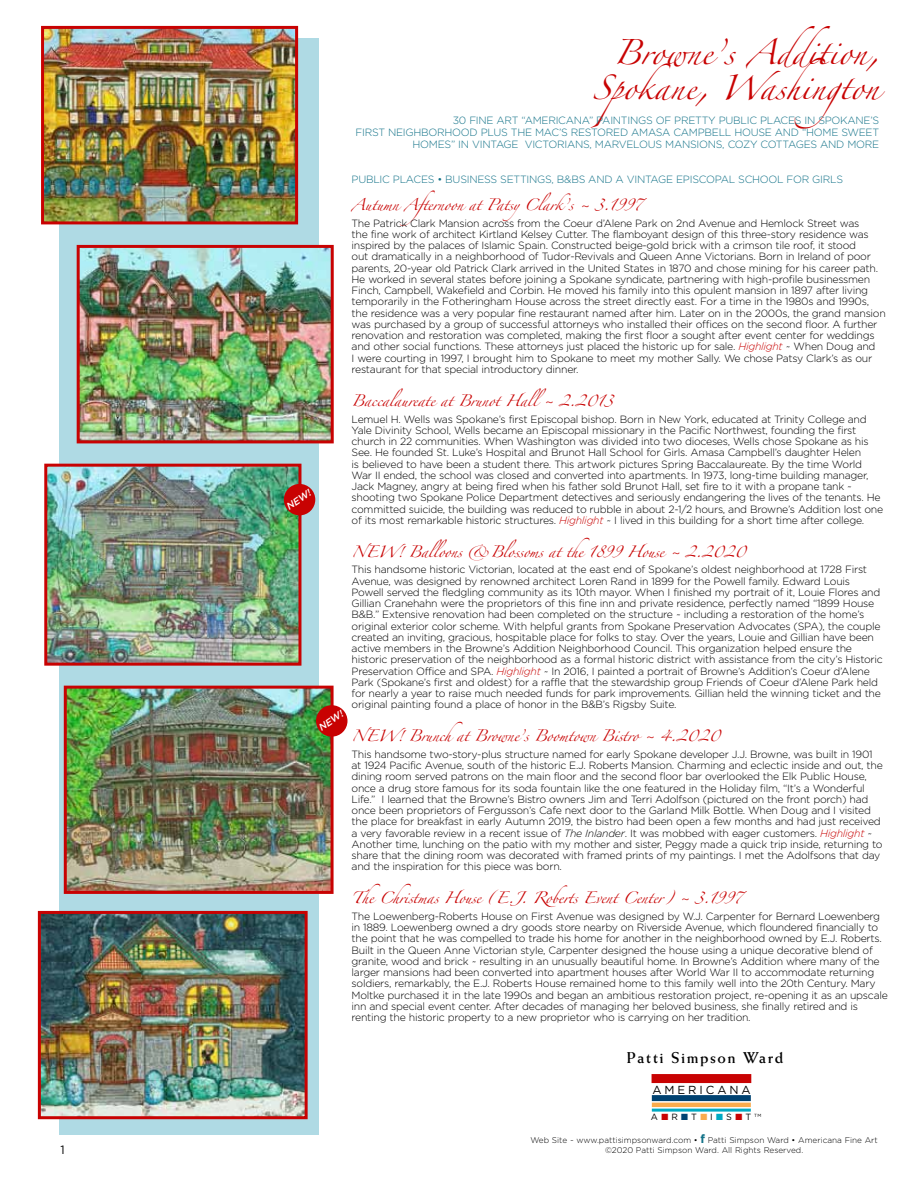
<style>
.page{position:relative;width:918px;height:1188px;background:#fff}
.page>*{position:absolute;margin:0;border:0;box-sizing:border-box;transform-origin:0 0}
.t1{font:22.5px/34.5px "Zapfino";color:#c80202;text-align:right}
.t2{font:700 15.75px "Weiss";letter-spacing:.1em;color:#000}
.t3{font:12px "Gotham";color:#000}
.t4{font:11.7px "Gotham";letter-spacing:.25em;color:#000}
.t5{font:300 10.5px/11.2px "Gotham";letter-spacing:-.025em;color:#000}
.t6{font:300 10.5px/12px "Gotham";letter-spacing:-.025em;color:#127288;text-align:right}
.t7{font:10.5px "Zapfino";letter-spacing:-.025em;color:#c80202}
.t8{font:italic 500 9.75px "Gotham";color:#fff}
.t9{font:9px "Gotham";color:#000}
.t10{font:300 8.25px/10.5px "Gotham";color:#000;text-align:center}
.s1{font-style:italic;color:#c80202}
.s2{font-style:italic}
.s3{color:#c80202}
.s4{color:#004271}
.s5{color:#faab4d}
.s6{color:#00a9c2}
.s7{font-weight:700;font-size:12px;color:#127288}
</style>
<div class="page">
<div style="left:652px;top:1074px;width:99px;height:9px;background:#c80202"></div>
<div style="left:652px;top:1095px;width:99px;height:6px;background:#004271"></div>
<hr style="left:652px;top:1103px;width:99px;height:4px;background:#faab4d">
<hr style="left:652px;top:1109px;width:99px;height:3px;background:#00a9c2">
<div style="left:59px;top:39px;width:260px;height:1096px;background:#afdae4"></div>
<img style="left:81px;top:249px;width:249px;height:190px">
<div style="left:77px;top:245px;width:257px;height:198px;border:3px solid #c80202"></div>
<img style="left:42px;top:915px;width:262px;height:200px">
<div style="left:38px;top:911px;width:270px;height:208px;border:3px solid #c80202"></div>
<img style="left:48px;top:468px;width:249px;height:194px">
<div style="left:44px;top:464px;width:257px;height:202px;border:3px solid #c80202"></div>
<div style="left:284px;top:484px;width:31px;height:31px;background:#c80202;border-radius:50%"></div>
<img style="left:45px;top:30px;width:249px;height:190px">
<div style="left:41px;top:26px;width:257px;height:198px;border:3px solid #c80202"></div>
<img style="left:68px;top:690px;width:262px;height:200px">
<div style="left:64px;top:686px;width:270px;height:208px;border:3px solid #c80202"></div>
<div style="left:316px;top:705px;width:31px;height:32px;background:#c80202;border-radius:50%"></div>
<p class="t3" style="left:60px;top:1143px;width:6px">1</p>
<h1 class="t1" style="left:592px;top:39px;width:288px">Browne’s Addition,<br>Spokane, Washington</h1>
<p class="t6" style="left:356px;top:114px;width:525px">30 FINE ART “AMERICANA” PAINTINGS OF PRETTY PUBLIC PLACES IN SPOKANE’S<br>FIRST NEIGHBORHOOD PLUS THE MAC’S RESTORED AMASA CAMPBELL HOUSE AND “HOME SWEET<br>HOMES” IN VINTAGE VICTORIANS, MARVELOUS MANSIONS, COZY COTTAGES AND MORE</p>
<p class="t6" style="left:352px;top:173px;width:101px">PUBLIC PLACEs • business</p>
<p class="t6" style="left:500px;top:173px;width:8px">settings</p>
<p class="t6" style="left:552px;top:173px;width:293px">, B&amp;BS AND A VINTAGE EPISCOPAL SCHOOL FOR GIRLS</p>
<p class="t7" style="left:352px;top:200px;width:292px">Autumn Afternoon at PatsyClark’s ~ 3.1997</p>
<p class="t5" style="left:352px;top:217px;width:536px">The Patrick Clark Mansion across from the Coeur d’Alene Park on 2nd Avenue and Hemlock Street was<br>the fine work of architect Kirtland Kelsey Cutter. The flamboyant design of this three-story residence was inspired by the palaces of Islamic Spain. Constructed beige-gold brick with a crimson tile roof, it stood<br>out dramatically in a neighborhood of Tudor-Revivals and Queen Anne Victorians. Born in Ireland of poor parents, 20-year old Patrick Clark arrived in the United States in 1870 and chose mining for his career path.<br>He worked in several states before joining a Spokane syndicate, partnering with high-profile businessmen Finch, Campbell, Wakefield and Corbin. He moved his family into this opulent mansion in 1897 after living temporarily in the Fotheringham House across the street directly east. For a time in the 1980s and 1990s, the residence was a very popular fine restaurant named after him. Later on in the 2000s, the grand mansion was purchased by a group of successful attorneys who installed their offices on the second floor. A further renovation and restoration was completed, making the first floor a sought after event center for weddings and other social functions. These attorneys just placed the historic up for sale. <span class="s1">Highlight</span> ~ When Doug and<br>I were courting in 1997, I brought him to Spokane to meet my mother Sally. We chose Patsy Clark’s as our restaurant for that special introductory dinner.</p>
<p class="t7" style="left:352px;top:396px;width:263px">Baccalaureate at Brunot Hall~ 2.2013</p>
<p class="t5" style="left:352px;top:413px;width:533px">Lemuel H. Wells was Spokane’s first Episcopal bishop. Born in New York, educated at Trinity College and Yale Divinity School, Wells became an Episcopal missionary in the Pacific Northwest, founding the first church in 22 communities. When Washington was divided into two dioceses, Wells chose Spokane as his See. He founded St. Luke’s Hospital and Brunot Hall School for Girls. Amasa Campbell’s daughter Helen<br>is believed to have been a student there. This artwork pictures Spring Baccalaureate. By the time World War II ended, the school was closed and converted into apartments. In 1973, long-time building manager, Jack Magney, angry at being fired when his father sold Brunot Hall, set fire to it with a propane tank ~ shooting two Spokane Police Department detectives and seriously endangering the lives of the tenants. He committed suicide, the building was reduced to rubble in about 2-1/2 hours, and Browne’s Addition lost one of its most remarkable historic structures. <span class="s1">Highlight</span> ~ I lived in this building for a short time after college.</p>
<p class="t7" style="left:352px;top:547px;width:396px">NEW! Balloons &amp;Blossoms at the 1899 House ~ 2.2020</p>
<p class="t5" style="left:352px;top:564px;width:533px">This handsome historic Victorian, located at the east end of Spokane’s oldest neighborhood at 1728 First Avenue, was designed by renowned architect Loren Rand in 1899 for the Powell family. Edward Louis Powell served the fledgling community as its 10th mayor. When I finished my portrait of it, Louie Flores and Gillian Cranehahn were the proprietors of this fine inn and private residence, perfectly named “1899 House B&amp;B.” Extensive renovation had been completed on the structure ~ including a restoration of the home’s original exterior color scheme. With helpful grants from Spokane Preservation Advocates (SPA), the couple created an inviting, gracious, hospitable place for folks to stay. Over the years, Louie and Gillian have been active members in the Browne’s Addition Neighborhood Council. This organization helped ensure the historic preservation of the neighborhood as a formal historic district with assistance from the city’s Historic Preservation Office and SPA. <span class="s1">Highlight</span> ~ In 2016, I painted a portrait of Browne’s Addition’s Coeur d’Alene Park (Spokane’s first and oldest) for a raffle that the stewardship group Friends of Coeur d’Alene Park held for nearly a year to raise much needed funds for park improvements. Gillian held the winning ticket and the original painting found a place of honor in the B&amp;B’s Rigsby Suite.</p>
<p class="t7" style="left:352px;top:732px;width:370px">NEW! Brunchat Browne’s Boomtown Bistro ~ 4.2020</p>
<p class="t5" style="left:352px;top:748px;width:533px">This handsome two-story-plus structure named for early Spokane developer J.J. Browne, was built in 1901 at 1924 Pacific Avenue, south of the historic E.J. Roberts Mansion. Charming and eclectic inside and out, the dining room served patrons on the main floor and the second floor bar overlooked the Elk Public House, once a drug store famous for its soda fountain like the one featured in the Holiday film, “It’s a Wonderful Life.” I learned that the Browne’s Bistro owners Jim and Terri Adolfson (pictured on the front porch) had once been proprietors of Fergusson’s Cafe next door to the Garland Milk Bottle. When Doug and I visited the place for breakfast in early Autumn 2019, the bistro had been open a few months and had just received a very favorable review in a recent issue of <span class="s2">The Inlander</span>. It was mobbed with eager customers. <span class="s1">Highlight</span> ~ Another time, lunching on the patio with my mother and sister, Peggy made a quick trip inside, returning to share that the dining room was decorated with framed prints of my paintings. I met the Adolfsons that day and the inspiration for this piece was born.</p>
<p class="t7" style="left:352px;top:893px;width:392px">The Christmas House (E.J. Roberts Event Center) ~ 3.1997</p>
<p class="t5" style="left:352px;top:910px;width:538px">The Loewenberg-Roberts House on First Avenue was designed by W.J. Carpenter for Bernard Loewenberg in 1889. Loewenberg owned a dry goods store nearby on Riverside Avenue, which floundered financially to the point that he was compelled to trade his home for another in the neighborhood owned by E.J. Roberts.<br>Built in the Queen Anne Victorian style, Carpenter designed the house using a unique decorative blend of granite, wood and brick ~ resulting in an unusually beautiful home. In Browne’s Addition where many of the larger mansions had been converted into apartment houses after World War II to accommodate returning soldiers, remarkably, the E.J. Roberts House remained home to this family well into the 20th Century. Mary Moltke purchased it in the late 1990s and began an ambitious restoration project, re-opening it as an upscale inn and special event center. After decades of managing her beloved business, she finally retired and is renting the historic property to a new proprietor who is carrying on her tradition.</p>
<p class="t8" style="left:284px;top:503px;width:29px;rotate:-35deg">NEW!</p>
<p class="t8" style="left:317px;top:724px;width:29px;rotate:-35deg">NEW!</p>
<h2 class="t2" style="left:627px;top:1048px;width:158px">Patti Simpson Ward</h2>
<p class="t4" style="left:653px;top:1083px;width:100px">AMERICANA</p>
<p class="t9" style="left:651px;top:1112px;width:112px">A <span class="s3">■</span> R <span class="s4">■</span>T <span class="s5">■</span>I <span class="s6">■</span>S <span class="s3">■</span> T <sup>TM</sup></p>
<p class="t10" style="left:530px;top:1135px;width:349px">Web Site ~ www.pattisimpsonward.com • <span class="s7">f</span> Patti Simpson Ward • Americana Fine Art ©2020 Patti Simpson Ward. All Rights Reserved.</p>
</div>
